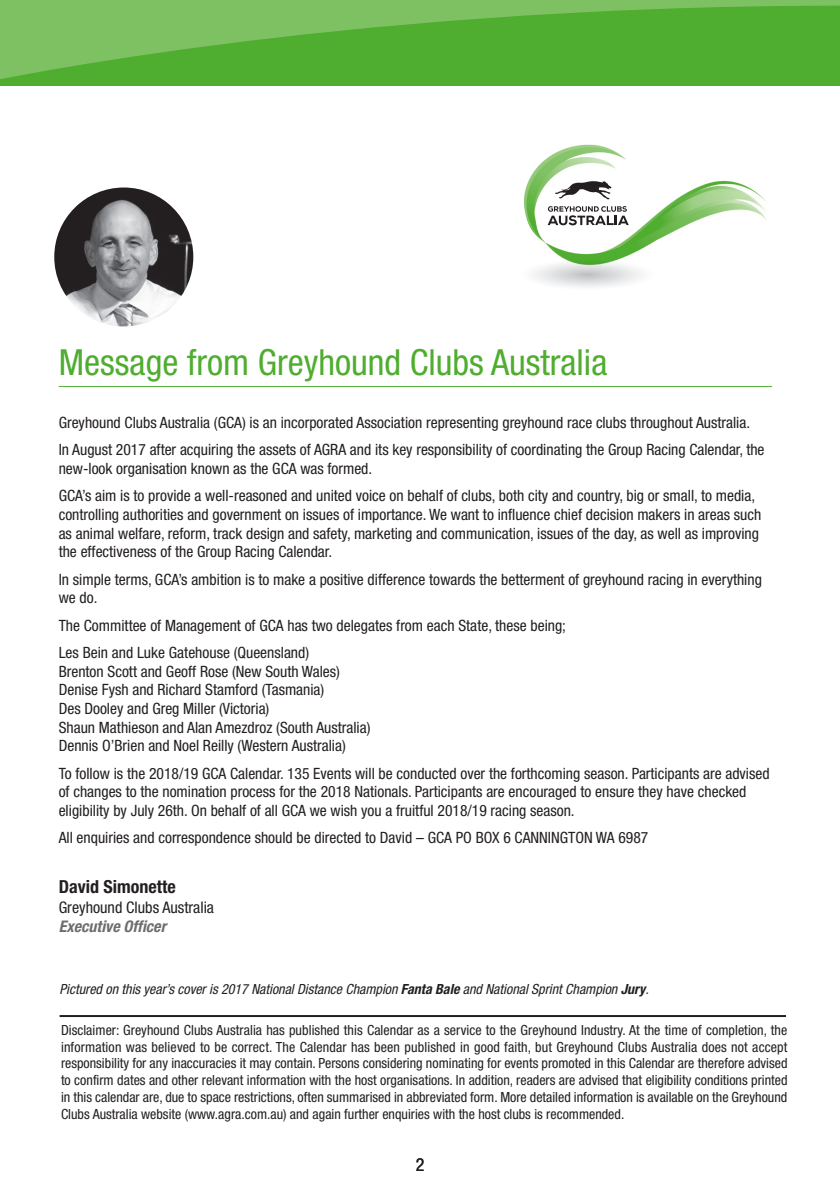
<style>
.page{position:relative;width:840px;height:1191px;background:#fff}
.page>*{position:absolute;margin:0;border:0;box-sizing:border-box;transform-origin:0 0}
.t1{font:condensed 36px "Helvetica Neue";color:#4fad2f}
.t2{font:700 condensed 18px "Helvetica Neue";color:#231f20}
.t3{font:condensed 18px "Helvetica Neue";color:#231f20}
.t4{font:condensed 16px "Helvetica Neue";color:#231f20}
.t5{font:italic 700 condensed 16px "Helvetica Neue";color:#6c6d70}
.t6{font:condensed 15.6px/18.8px "Helvetica Neue";color:#231f20}
.t7{font:condensed 14px/16.8px "Helvetica Neue";color:#231f20;text-align:justify}
.t8{font:italic condensed 14px "Helvetica Neue";color:#231f20}
.s1{font-weight:700}
</style>
<div class="page">
<svg style="left:839px;top:44px;width:1px;height:28px"></svg>
<svg style="left:0;top:0;width:839px;height:85px;background:#5fb341"></svg>
<hr style="left:60px;top:1015px;width:725px;height:2px;background:#231f20">
<hr style="left:59px;top:386px;width:712px;height:1px;background:#4fad2f">
<img style="left:524px;top:144px;width:242px;height:143px">
<img style="left:54px;top:187px;width:139px;height:139px;border-radius:69px">
<h1 class="t1" style="left:59px;top:341px;width:550px">Message from Greyhound Clubs Australia</h1>
<p class="t6" style="left:59px;top:409px;width:707px;line-height:27.2px">Greyhound Clubs Australia (GCA) is an incorporated Association representing greyhound race clubs throughout Australia.<br>In August 2017 after acquiring the assets of AGRA and its key responsibility of coordinating the Group Racing Calendar, the</p>
<p class="t6" style="left:59px;top:455px;width:697px;line-height:27.2px">new-look organisation known as the GCA was formed.<br>GCA’s aim is to provide a well-reasoned and united voice on behalf of clubs, both city and country, big or small, to media,</p>
<p class="t6" style="left:59px;top:505px;width:703px">controlling authorities and government on issues of importance. We want to influence chief decision makers in areas such as animal welfare, reform, track design and safety, marketing and communication, issues of the day, as well as improving the effectiveness of the Group Racing Calendar.</p>
<p class="t6" style="left:59px;top:569px;width:704px">In simple terms, GCA’s ambition is to make a positive difference towards the betterment of greyhound racing in everything we do.</p>
<p class="t6" style="left:59px;top:611px;width:508px;line-height:27.2px">The Committee of Management of GCA has two delegates from each State, these being;<br>Les Bein and Luke Gatehouse (Queensland)</p>
<p class="t6" style="left:59px;top:661px;width:313px">Brenton Scott and Geoff Rose (New South Wales)<br>Denise Fysh and Richard Stamford (Tasmania)<br>Des Dooley and Greg Miller (Victoria)<br>Shaun Mathieson and Alan Amezdroz (South Australia)<br>Dennis O’Brien and Noel Reilly (Western Australia)</p>
<p class="t6" style="left:59px;top:763px;width:712px">To follow is the 2018/19 GCA Calendar. 135 Events will be conducted over the forthcoming season. Participants are advised of changes to the nomination process for the 2018 Nationals. Participants are encouraged to ensure they have checked eligibility by July 26th. On behalf of all GCA we wish you a fruitful 2018/19 racing season.</p>
<p class="t6" style="left:59px;top:828px;width:591px">All enquiries and correspondence should be directed to David – GCA PO BOX 6 CANNINGTON WA 6987</p>
<p class="t2" style="left:59px;top:876px;width:118px">David Simonette</p>
<p class="t4" style="left:59px;top:897px;width:157px">Greyhound Clubs Australia</p>
<p class="t5" style="left:59px;top:916px;width:109px">Executive Officer</p>
<p class="t8" style="left:60px;top:981px;width:590px">Pictured on this year’s cover is 2017 National Distance Champion <span class="s1">Fanta Bale</span> and National Sprint Champion <span class="s1">Jury</span>.</p>
<p class="t7" style="left:61px;top:1021px;width:727px">Disclaimer: Greyhound Clubs Australia has published this Calendar as a service to the Greyhound Industry. At the time of completion, the information was believed to be correct. The Calendar has been published in good faith, but Greyhound Clubs Australia does not accept responsibility for any inaccuracies it may contain. Persons considering nominating for events promoted in this Calendar are therefore advised to confirm dates and other relevant information with the host organisations. In addition, readers are advised that eligibility conditions printed in this calendar are, due to space restrictions, often summarised in abbreviated form. More detailed information is available on the Greyhound Clubs Australia website (www.agra.com.au) and again further enquiries with the host clubs is recommended.</p>
<p class="t3" style="left:415px;top:1154px;width:10px">2</p>
</div>
